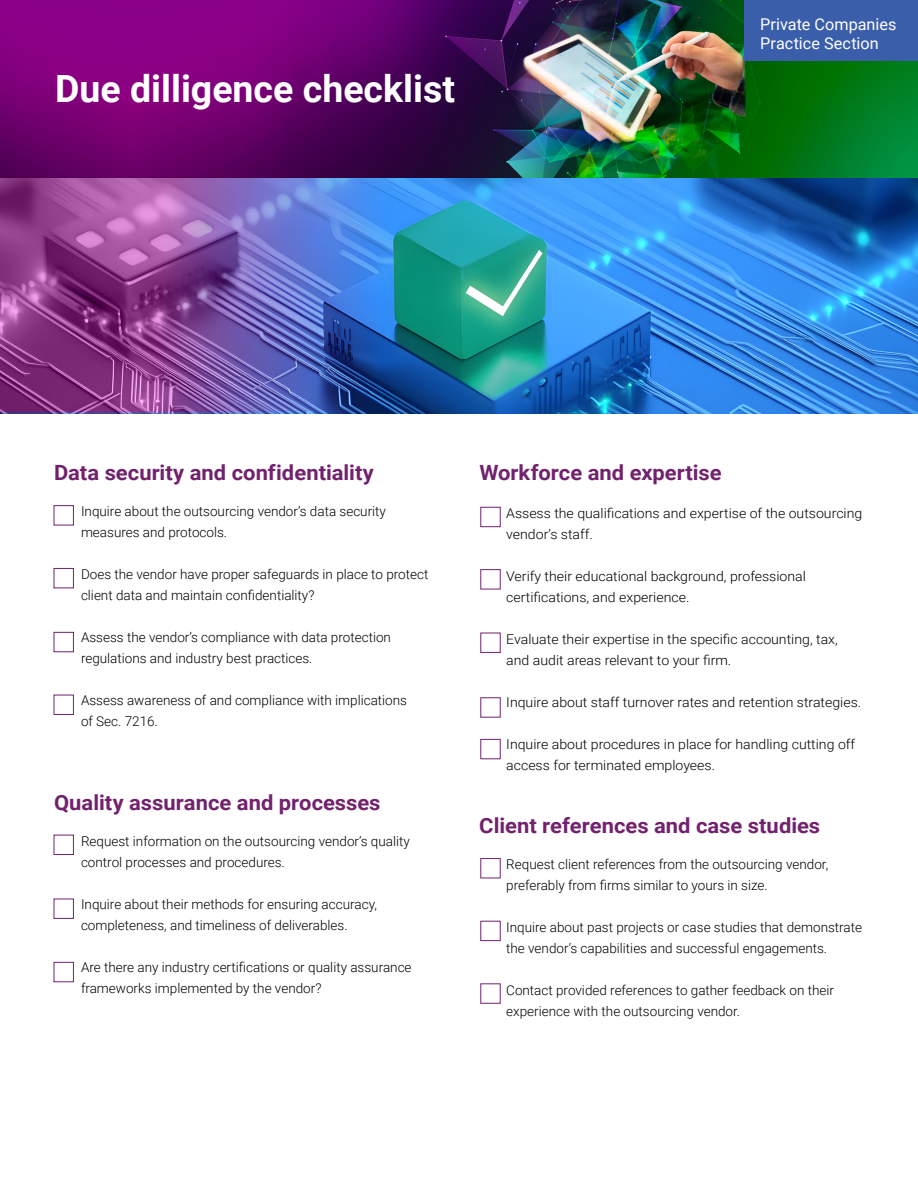
<style>
.page{position:relative;width:918px;height:1188px;background:#fff}
.page>*{position:absolute;margin:0;border:0;box-sizing:border-box;transform-origin:0 0}
.t1{font:700 37.5px "Roboto";color:#fff}
.t2{font:700 21px "Roboto";color:#72226d;scale:1.05 1}
.t3{font:16.2px/18.9px "Roboto";letter-spacing:.005em;color:#fff}
.t4{font:300 13.5px/21px "Roboto";color:#000}
.t5{font:300 13.5px/21px "Roboto";color:#000;scale:1.05 1}
</style>
<div class="page">
<img style="left:0;top:0;width:918px;height:413px">
<div style="left:54px;top:505px;width:20px;height:20px;background:#fff;border:1px solid #72226d"></div>
<div style="left:54px;top:568px;width:20px;height:20px;background:#fff;border:1px solid #72226d"></div>
<div style="left:54px;top:835px;width:20px;height:20px;background:#fff;border:1px solid #72226d"></div>
<div style="left:481px;top:507px;width:19px;height:20px;background:#fff;border:1px solid #72226d"></div>
<div style="left:54px;top:632px;width:20px;height:20px;background:#fff;border:1px solid #72226d"></div>
<div style="left:54px;top:695px;width:20px;height:20px;background:#fff;border:1px solid #72226d"></div>
<div style="left:54px;top:899px;width:20px;height:20px;background:#fff;border:1px solid #72226d"></div>
<div style="left:54px;top:962px;width:20px;height:20px;background:#fff;border:1px solid #72226d"></div>
<img style="left:0;top:177px;width:393px;height:236px">
<div style="left:744px;top:0;width:174px;height:61px;background:#3b5eab"></div>
<h1 class="t1" style="left:55px;top:62px;width:401px">Due dilligence checklist</h1>
<p class="t3" style="left:760px;top:15px;width:138px">Private Companies<br>Practice Section</p>
<h2 class="t2" style="left:54px;top:458px;width:306px">Data security and confidentiality</h2>
<p class="t4" style="left:81px;top:500px;width:307px">Inquire about the outsourcing vendor’s data security measures and protocols.</p>
<p class="t4" style="left:81px;top:563px;width:349px">Does the vendor have proper safeguards in place to protect client data and maintain confidentiality?</p>
<p class="t4" style="left:81px;top:626px;width:312px">Assess the vendor’s compliance with data protection regulations and industry best practices.</p>
<p class="t4" style="left:81px;top:689px;width:328px">Assess awareness of and compliance with implications of Sec. 7216.</p>
<h2 class="t2" style="left:54px;top:788px;width:312px">Quality assurance and processes</h2>
<p class="t4" style="left:81px;top:830px;width:330px">Request information on the outsourcing vendor’s quality control processes and procedures.</p>
<p class="t4" style="left:81px;top:893px;width:297px">Inquire about their methods for ensuring accuracy, completeness, and timeliness of deliverables.</p>
<p class="t4" style="left:81px;top:956px;width:332px">Are there any industry certifications or quality assurance frameworks implemented by the vendor?</p>
<h2 class="t2" style="left:480px;top:458px;width:232px">Workforce and expertise</h2>
<p class="t5" style="left:506px;top:502px;width:341px">Assess the qualifications and expertise of the outsourcing vendor’s staff.</p>
<p class="t5" style="left:506px;top:565px;width:287px">Verify their educational background, professional certifications, and experience.</p>
<p class="t5" style="left:506px;top:628px;width:317px">Evaluate their expertise in the specific accounting, tax, and audit areas relevant to your firm.</p>
<p class="t5" style="left:506px;top:691px;width:340px">Inquire about staff turnover rates and retention strategies.</p>
<p class="t5" style="left:506px;top:733px;width:334px">Inquire about procedures in place for handling cutting off access for terminated employees.</p>
<h2 class="t2" style="left:479px;top:811px;width:326px">Client references and case studies</h2>
<p class="t4" style="left:506px;top:853px;width:324px">Request client references from the outsourcing vendor, preferably from firms similar to yours in size.</p>
<p class="t4" style="left:506px;top:916px;width:357px">Inquire about past projects or case studies that demonstrate the vendor’s capabilities and successful engagements.</p>
<p class="t4" style="left:506px;top:979px;width:329px">Contact provided references to gather feedback on their experience with the outsourcing vendor.</p>
</div>
